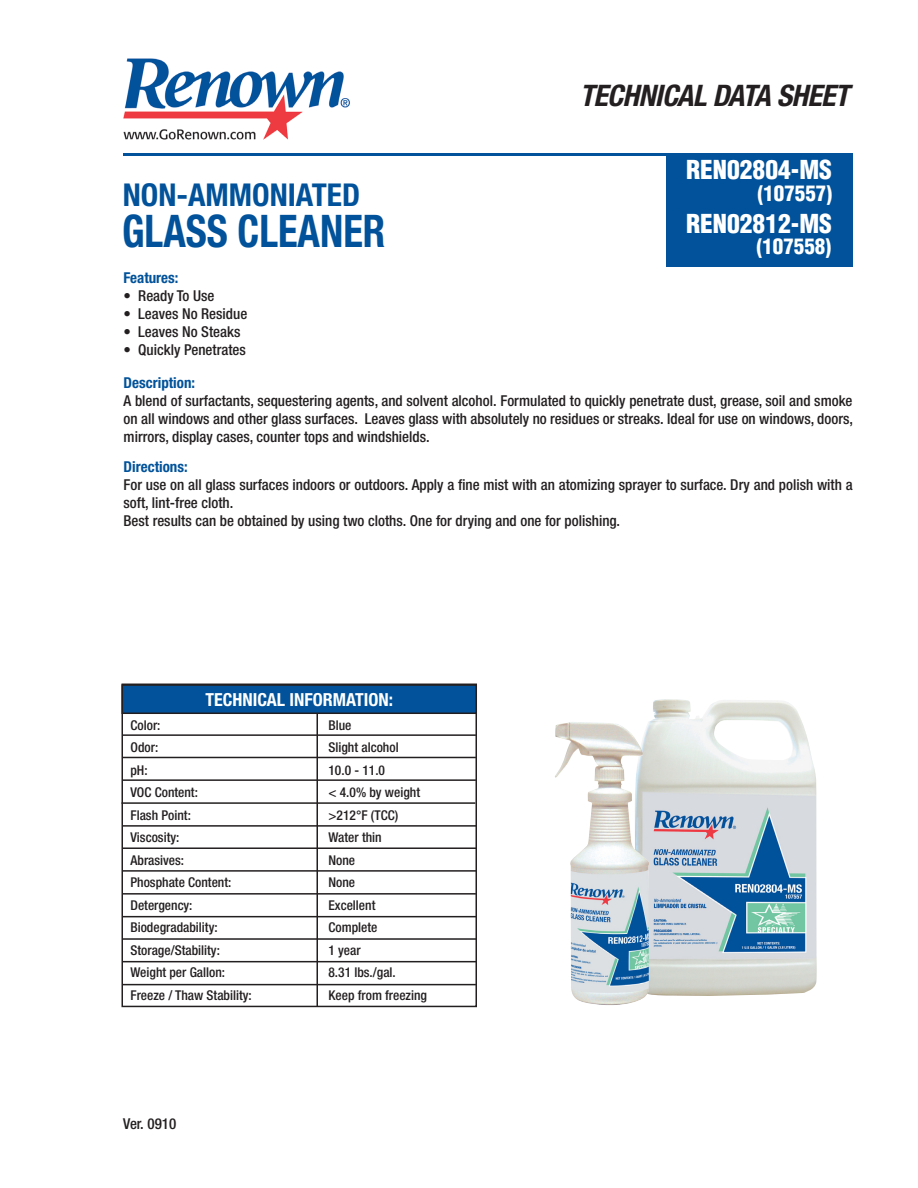
<style>
.page{position:relative;width:918px;height:1188px;background:#fff}
.page>*{position:absolute;margin:0;border:0;box-sizing:border-box;transform-origin:0 0}
.t1{font:700 condensed 45px "Helvetica Neue";color:#01529a;scale:.9 1}
.t2{font:700 condensed 31.5px "Helvetica Neue";color:#01529a}
.t3{font:italic 700 condensed 29.7px "Helvetica Neue";letter-spacing:-.02em;color:#231f20}
.t4{font:900 condensed 25.5px "Helvetica";color:#fff}
.t5{font:900 condensed 21px "Helvetica";color:#fff}
.t6{font:700 condensed 18px "Helvetica Neue";color:#fff}
.t7{font:500 condensed 15px/18px "Helvetica Neue";color:#231f20;text-align:justify}
.t8{font:700 condensed 15px "Helvetica Neue";color:#01529a}
.t9{font:500 condensed 13.5px "Helvetica Neue";color:#231f20}
</style>
<div class="page">
<hr style="left:123px;top:153px;width:729px;height:2px;background:#01529a">
<div style="left:666px;top:153px;width:186px;height:114px;background:#01529a"></div>
<img style="left:123px;top:58px;width:227px;height:82px">
<div style="left:122px;top:684px;width:355px;height:323px;border:2px solid #231f20"></div>
<div style="left:122px;top:684px;width:355px;height:30px;background:#01529a;border:2px solid #231f20"></div>
<hr style="left:122px;top:734px;width:354px;height:2px;background:#231f20">
<hr style="left:122px;top:757px;width:354px;height:1px;background:#231f20">
<hr style="left:122px;top:779px;width:354px;height:2px;background:#231f20">
<hr style="left:122px;top:802px;width:353px;height:2px;background:#231f20">
<hr style="left:123px;top:825px;width:353px;height:2px;background:#231f20">
<hr style="left:123px;top:847px;width:353px;height:2px;background:#231f20">
<hr style="left:123px;top:870px;width:353px;height:2px;background:#231f20">
<hr style="left:122px;top:893px;width:354px;height:2px;background:#231f20">
<hr style="left:123px;top:916px;width:353px;height:1px;background:#231f20">
<hr style="left:123px;top:938px;width:353px;height:2px;background:#231f20">
<hr style="left:123px;top:961px;width:353px;height:1px;background:#231f20">
<hr style="left:122px;top:984px;width:354px;height:1px;background:#231f20">
<hr style="left:316px;top:713px;width:2px;height:294px;background:#231f20">
<img style="left:649px;top:699px;width:168px;height:297px">
<img style="left:555px;top:722px;width:95px;height:283px">
<p class="t2" style="left:123px;top:176px;width:239px">NON-AMMONIATED</p>
<p class="t1" style="left:122px;top:204px;width:294px">GLASS CLEANER</p>
<p class="t3" style="left:580px;top:78px;width:271px">TECHNICAL DATA SHEET</p>
<p class="t4" style="left:686px;top:153px;width:147px">REN02804-MS</p>
<p class="t4" style="left:686px;top:207px;width:147px">REN02812-MS</p>
<p class="t5" style="left:758px;top:180px;width:76px">(107557)</p>
<p class="t5" style="left:757px;top:233px;width:76px">(107558)</p>
<p class="t8" style="left:124px;top:268px;width:56px">Features:</p>
<p class="t7" style="left:124px;top:286px;width:92px">• Ready To Use</p>
<p class="t7" style="left:124px;top:304px;width:125px">• Leaves No Residue</p>
<p class="t7" style="left:124px;top:322px;width:118px">• Leaves No Steaks</p>
<p class="t7" style="left:124px;top:340px;width:124px">• Quickly Penetrates</p>
<p class="t8" style="left:124px;top:373px;width:73px">Description:</p>
<p class="t7" style="left:124px;top:391px;width:731px">A blend of surfactants, sequestering agents, and solvent alcohol. Formulated to quickly penetrate dust, grease, soil and smoke on all windows and other glass surfaces. Leaves glass with absolutely no residues or streaks. Ideal for use on windows, doors, mirrors, display cases, counter tops and windshields.</p>
<p class="t8" style="left:124px;top:457px;width:66px">Directions:</p>
<p class="t7" style="left:124px;top:475px;width:731px">For use on all glass surfaces indoors or outdoors. Apply a fine mist with an atomizing sprayer to surface. Dry and polish with a soft, lint-free cloth.</p>
<p class="t7" style="left:124px;top:511px;width:498px">Best results can be obtained by using two cloths. One for drying and one for polishing.</p>
<p class="t6" style="left:205px;top:688px;width:189px">TECHNICAL INFORMATION:</p>
<p class="t9" style="left:130px;top:717px;width:31px">Color:</p>
<p class="t9" style="left:329px;top:717px;width:24px">Blue</p>
<p class="t9" style="left:130px;top:739px;width:29px">Odor:</p>
<p class="t9" style="left:329px;top:739px;width:72px">Slight alcohol</p>
<p class="t9" style="left:130px;top:762px;width:19px">pH:</p>
<p class="t9" style="left:329px;top:762px;width:58px">10.0 - 11.0</p>
<p class="t9" style="left:130px;top:784px;width:69px">VOC Content:</p>
<p class="t9" style="left:329px;top:784px;width:93px">&lt; 4.0% by weight</p>
<p class="t9" style="left:130px;top:807px;width:62px">Flash Point:</p>
<p class="t9" style="left:329px;top:807px;width:71px">&gt;212°F (TCC)</p>
<p class="t9" style="left:130px;top:829px;width:50px">Viscosity:</p>
<p class="t9" style="left:329px;top:829px;width:55px">Water thin</p>
<p class="t9" style="left:130px;top:852px;width:55px">Abrasives:</p>
<p class="t9" style="left:329px;top:852px;width:28px">None</p>
<p class="t9" style="left:130px;top:874px;width:102px">Phosphate Content:</p>
<p class="t9" style="left:329px;top:874px;width:28px">None</p>
<p class="t9" style="left:130px;top:897px;width:63px">Detergency:</p>
<p class="t9" style="left:329px;top:897px;width:48px">Excellent</p>
<p class="t9" style="left:130px;top:919px;width:89px">Biodegradability:</p>
<p class="t9" style="left:329px;top:919px;width:50px">Complete</p>
<p class="t9" style="left:130px;top:942px;width:91px">Storage/Stability:</p>
<p class="t9" style="left:329px;top:942px;width:34px">1 year</p>
<p class="t9" style="left:130px;top:964px;width:96px">Weight per Gallon:</p>
<p class="t9" style="left:329px;top:964px;width:69px">8.31 lbs./gal.</p>
<p class="t9" style="left:130px;top:987px;width:123px">Freeze / Thaw Stability:</p>
<p class="t9" style="left:329px;top:987px;width:100px">Keep from freezing</p>
<p class="t7" style="left:123px;top:1114px;width:55px">Ver. 0910</p>
</div>
